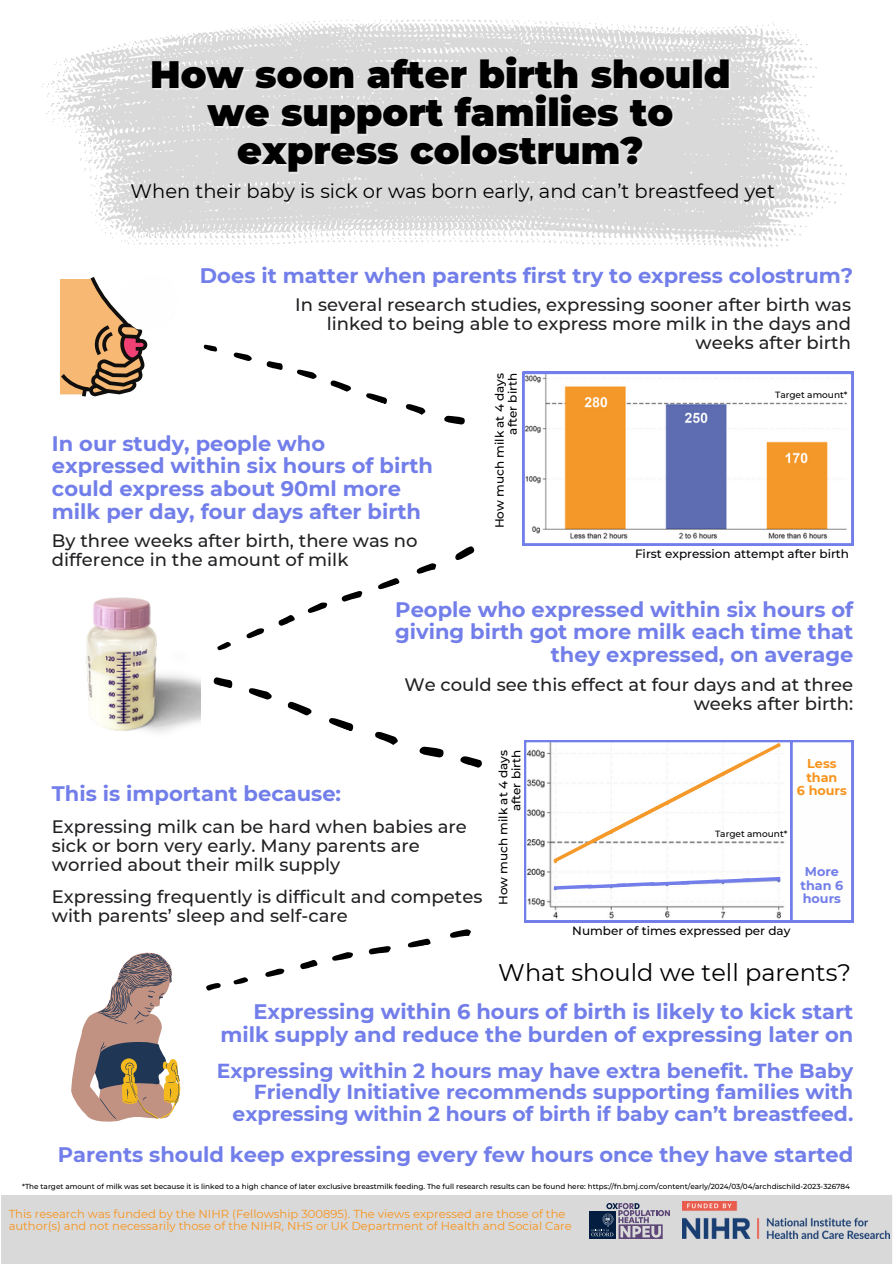
<style>
.page{position:relative;width:894px;height:1264px;background:#fff}
.page>*{position:absolute;margin:0;border:0;box-sizing:border-box;transform-origin:0 0}
.t1{font:900 38.1px "Montserrat";color:#000}
.t2{font:24px "Montserrat";color:#000}
.t3{font:700 21px/22.5px "Montserrat";color:#727ee9;text-align:right}
.t4{font:700 20.25px/21.3px "Montserrat";color:#727ee9;text-align:right}
.t5{font:19.5px "Montserrat";color:#000}
.t6{font:500 18px/19.2px "Montserrat";color:#222023}
.t7{font:700 12.75px/13.5px "Montserrat";color:#f7941d;text-align:center}
.t8{font:700 12.75px/13.5px "Montserrat";color:#727ee9;text-align:center}
.t9{font:500 12px/13px "Montserrat";color:#000;text-align:right}
.t10{font:11.55px/12.5px "Montserrat";color:#f7941d}
.t11{font:500 9px "Montserrat";color:#000}
.t12{font:500 7.2px "Montserrat";color:#000}
</style>
<div class="page">
<svg style="left:444px;top:415px;width:21px;height:10px"></svg>
<svg style="left:366px;top:393px;width:21px;height:11px"></svg>
<svg style="left:330px;top:380px;width:21px;height:12px"></svg>
<svg style="left:405px;top:404px;width:21px;height:11px"></svg>
<svg style="left:297px;top:369px;width:20px;height:10px"></svg>
<svg style="left:266px;top:361px;width:17px;height:9px"></svg>
<svg style="left:233px;top:352px;width:19px;height:9px"></svg>
<svg style="left:203px;top:344px;width:15px;height:8px"></svg>
<svg style="left:455px;top:546px;width:20px;height:14px"></svg>
<svg style="left:378px;top:578px;width:22px;height:12px"></svg>
<svg style="left:341px;top:591px;width:22px;height:11px"></svg>
<svg style="left:416px;top:563px;width:21px;height:11px"></svg>
<svg style="left:307px;top:602px;width:21px;height:11px"></svg>
<svg style="left:278px;top:615px;width:17px;height:11px"></svg>
<svg style="left:246px;top:628px;width:19px;height:11px"></svg>
<svg style="left:217px;top:642px;width:14px;height:9px"></svg>
<svg style="left:419px;top:746px;width:25px;height:12px"></svg>
<svg style="left:329px;top:718px;width:25px;height:13px"></svg>
<svg style="left:287px;top:701px;width:25px;height:15px"></svg>
<svg style="left:375px;top:731px;width:23px;height:14px"></svg>
<svg style="left:460px;top:756px;width:22px;height:12px"></svg>
<svg style="left:248px;top:688px;width:24px;height:12px"></svg>
<svg style="left:213px;top:677px;width:20px;height:12px"></svg>
<svg style="left:407px;top:938px;width:24px;height:10px"></svg>
<svg style="left:368px;top:946px;width:23px;height:9px"></svg>
<svg style="left:450px;top:929px;width:21px;height:9px"></svg>
<svg style="left:332px;top:952px;width:21px;height:9px"></svg>
<svg style="left:300px;top:959px;width:18px;height:10px"></svg>
<svg style="left:265px;top:968px;width:20px;height:9px"></svg>
<svg style="left:206px;top:983px;width:15px;height:8px"></svg>
<svg style="left:233px;top:977px;width:15px;height:8px"></svg>
<svg style="left:522px;top:372px;width:331px;height:173px"></svg>
<img style="left:86px;top:597px;width:114px;height:136px">
<svg style="left:60px;top:277px;width:88px;height:119px"></svg>
<svg style="left:71px;top:952px;width:109px;height:170px"></svg>
<svg style="left:41px;top:19px;width:805px;height:228px;fill:#d9d9d9"></svg>
<svg style="left:524px;top:740px;width:266px;height:182px"></svg>
<svg style="left:790px;top:740px;width:63px;height:182px"></svg>
<svg style="left:549px;top:740px;width:235px;height:125px"></svg>
<svg style="left:550px;top:875px;width:233px;height:16px"></svg>
<div style="left:1px;top:1195px;width:890px;height:68px;background:#d9d9d9"></div>
<img style="left:681px;top:1201px;width:207px;height:37px">
<div style="left:588px;top:1211px;width:27px;height:27px;background:#041e42"></div>
<svg style="left:591px;top:1202px;width:78px;height:36px;background:#8a8b9f"></svg>
<h4 class="t1" style="left:150px;top:51px;width:582px">How soon after birth should</h4>
<p class="t1" style="left:207px;top:89px;width:467px">we support families to</p>
<h3 class="t1" style="left:237px;top:127px;width:407px">express colostrum?</h3>
<h3 class="t5" style="left:131px;top:179px;width:645px">When their baby is sick or was born early, and can’t breastfeed yet</h3>
<p class="t3" style="left:200px;top:264px;width:654px">Does it matter when parents first try to express colostrum?</p>
<h5 class="t6" style="left:295px;top:295px;width:557px;text-align:right">In several research studies, expressing sooner after birth was linked to being able to express more milk in the days and weeks after birth</h5>
<p class="t3" style="left:52px;top:432px;width:382px;text-align:left">In our study, people who expressed within six hours of birth could express about 90ml more milk per day, four days after birth</p>
<h5 class="t6" style="left:52px;top:531px;width:367px">By three weeks after birth, there was no difference in the amount of milk</h5>
<h5 class="t9" style="left:493px;top:528px;width:157px;rotate:-90deg">How much milk at 4 days after birth</h5>
<h5 class="t11" style="left:774px;top:389px;width:74px">Target amount*</h5>
<h3 class="t9" style="left:635px;top:547px;width:215px">First expression attempt after birth</h3>
<p class="t3" style="left:395px;top:598px;width:459px">People who expressed within six hours of giving birth got more milk each time that they expressed, on average</p>
<p class="t6" style="left:404px;top:674px;width:450px;text-align:right">We could see this effect at four days and at three weeks after birth:</p>
<h6 class="t3" style="left:52px;top:782px;width:290px">This is important because:</h6>
<h6 class="t6" style="left:52px;top:817px;width:416px">Expressing milk can be hard when babies are sick or born very early. Many parents are worried about their milk supply</h6>
<p class="t6" style="left:52px;top:887px;width:432px">Expressing frequently is difficult and competes with parents’ sleep and self-care</p>
<p class="t9" style="left:496px;top:905px;width:157px;rotate:-90deg">How much milk at 4 days after birth</p>
<h6 class="t7" style="left:796px;top:756px;width:51px">Less than<br>6 hours</h6>
<h6 class="t11" style="left:714px;top:827px;width:74px">Target amount*</h6>
<h6 class="t8" style="left:800px;top:864px;width:44px">More than 6 hours</h6>
<p class="t9" style="left:572px;top:924px;width:219px">Number of times expressed per day</p>
<p class="t2" style="left:498px;top:957px;width:354px">What should we tell parents?</p>
<p class="t3" style="left:220px;top:1000px;width:634px">Expressing within 6 hours of birth is likely to kick start milk supply and reduce the burden of expressing later on</p>
<h3 class="t4" style="left:217px;top:1059px;width:638px">Expressing within 2 hours may have extra benefit. The Baby<br>Friendly Initiative recommends supporting families with expressing within 2 hours of birth if baby can’t breastfeed.</h3>
<p class="t3" style="left:58px;top:1143px;width:796px">Parents should keep expressing every few hours once they have started</p>
<h2 class="t12" style="left:22px;top:1181px;width:829px">*The target amount of milk was set because it is linked to a high chance of later exclusive breastmilk feeding. The full research results can be found here: https://fn.bmj.com/content/early/2024/03/04/archdischild-2023-326784</h2>
<p class="t10" style="left:9px;top:1207px;width:564px">This research was funded by the NIHR (Fellowship 300895). The views expressed are those of the author(s) and not necessarily those of the NIHR, NHS or UK Department of Health and Social Care</p>
</div>
